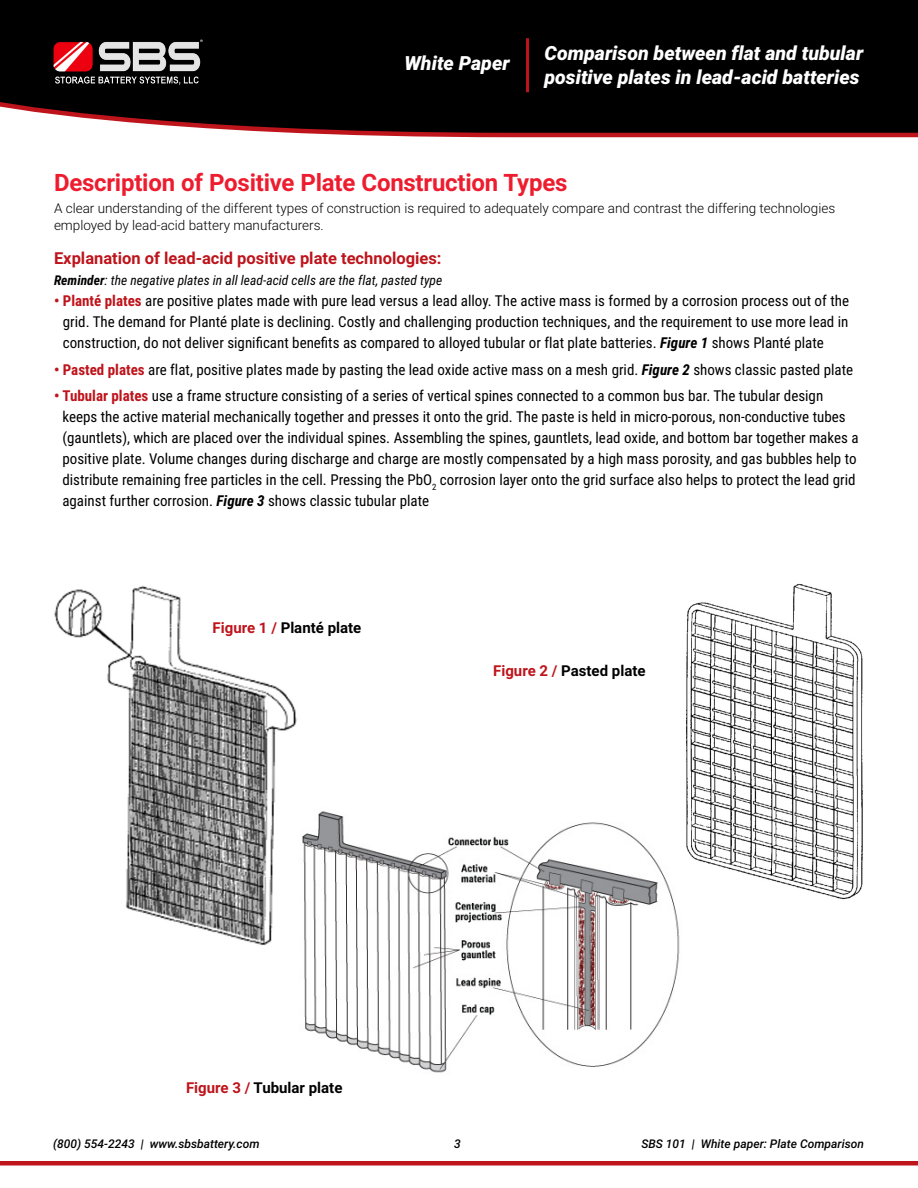
<style>
.page{position:relative;width:918px;height:1188px;background:#fff}
.page>*{position:absolute;margin:0;border:0;box-sizing:border-box;transform-origin:0 0}
.t1{font:700 24px "Roboto";letter-spacing:-.01em;color:#ed1c2e}
.t2{font:italic 900 19.5px/24px "Roboto";color:#fff}
.t3{font:700 16.5px "Roboto";color:#be141b}
.t4{font:15px/21px "Roboto Condensed";color:#000;text-align:justify}
.t5{font:700 15px "Roboto";color:#000}
.t6{font:300 13.5px/16.2px "Roboto";color:#000}
.t7{font:italic 13.5px "Roboto Condensed";color:#000}
.t8{font:italic 500 12px "Roboto";color:#000}
.s1{font-weight:700}
.s2{font-weight:700;color:#be141b}
.s3{font-weight:700;font-style:italic}
.s4{color:#be141b}
</style>
<div class="page">
<svg style="left:0;top:0;width:918px;height:138px;background:#110c0c"></svg>
<div style="left:0;top:1161px;width:918px;height:5px;background:#be141b"></div>
<hr style="left:526px;top:38px;width:3px;height:54px;background:#be141b">
<img style="left:53px;top:39px;width:150px;height:45px">
<img style="left:54px;top:585px;width:243px;height:360px">
<img style="left:686px;top:583px;width:177px;height:317px">
<img style="left:302px;top:811px;width:378px;height:262px">
<h2 class="t2" style="left:404px;top:50px;width:107px">White Paper</h2>
<h2 class="t2" style="left:544px;top:40px;width:320px">Comparison between flat and tubular positive plates in lead-acid batteries</h2>
<h1 class="t1" style="left:54px;top:165px;width:515px">Description of Positive Plate Construction Types</h1>
<p class="t6" style="left:54px;top:200px;width:783px">A clear understanding of the different types of construction is required to adequately compare and contrast the differing technologies employed by lead-acid battery manufacturers.</p>
<p class="t3" style="left:54px;top:247px;width:389px">Explanation of lead-acid positive plate technologies:</p>
<p class="t7" style="left:54px;top:271px;width:390px"><span class="s1">Reminder</span>: the negative plates in all lead-acid cells are the flat, pasted type</p>
<p class="t4" style="left:63px;top:290px;width:788px;text-indent:-9px"><span class="s2">• Planté plates</span> are positive plates made with pure lead versus a lead alloy. The active mass is formed by a corrosion process out of the grid. The demand for Planté plate is declining. Costly and challenging production techniques, and the requirement to use more lead in construction, do not deliver significant benefits as compared to alloyed tubular or flat plate batteries. <span class="s3">Figure 1</span> shows Planté plate</p>
<p class="t4" style="left:54px;top:358px;width:801px"><span class="s2">• Pasted plates</span> are flat, positive plates made by pasting the lead oxide active mass on a mesh grid. <span class="s3">Figure 2</span> shows classic pasted plate</p>
<p class="t4" style="left:62px;top:385px;width:798px;text-align:left;text-indent:-8px"><span class="s2">• Tubular plates</span> use a frame structure consisting of a series of vertical spines connected to a common bus bar. The tubular design keeps the active material mechanically together and presses it onto the grid. The paste is held in micro-porous, non-conductive tubes (gauntlets), which are placed over the individual spines. Assembling the spines, gauntlets, lead oxide, and bottom bar together makes a positive plate. Volume changes during discharge and charge are mostly compensated by a high mass porosity, and gas bubbles help to distribute remaining free particles in the cell. Pressing the PbO<sub>2</sub> corrosion layer onto the grid surface also helps to protect the lead grid against further corrosion. <span class="s3">Figure 3</span> shows classic tubular plate</p>
<p class="t5" style="left:213px;top:617px;width:150px"><span class="s4">Figure 1 /</span> Planté plate</p>
<p class="t5" style="left:493px;top:660px;width:154px"><span class="s4">Figure 2 /</span> Pasted plate</p>
<p class="t5" style="left:186px;top:1077px;width:158px"><span class="s4">Figure 3 /</span> Tubular plate</p>
<p class="t8" style="left:53px;top:1135px;width:208px">(800) 554-2243 | www.sbsbattery.com</p>
<p class="t8" style="left:454px;top:1135px;width:8px">3</p>
<p class="t8" style="left:641px;top:1135px;width:224px">SBS 101 | White paper: Plate Comparison</p>
</div>
